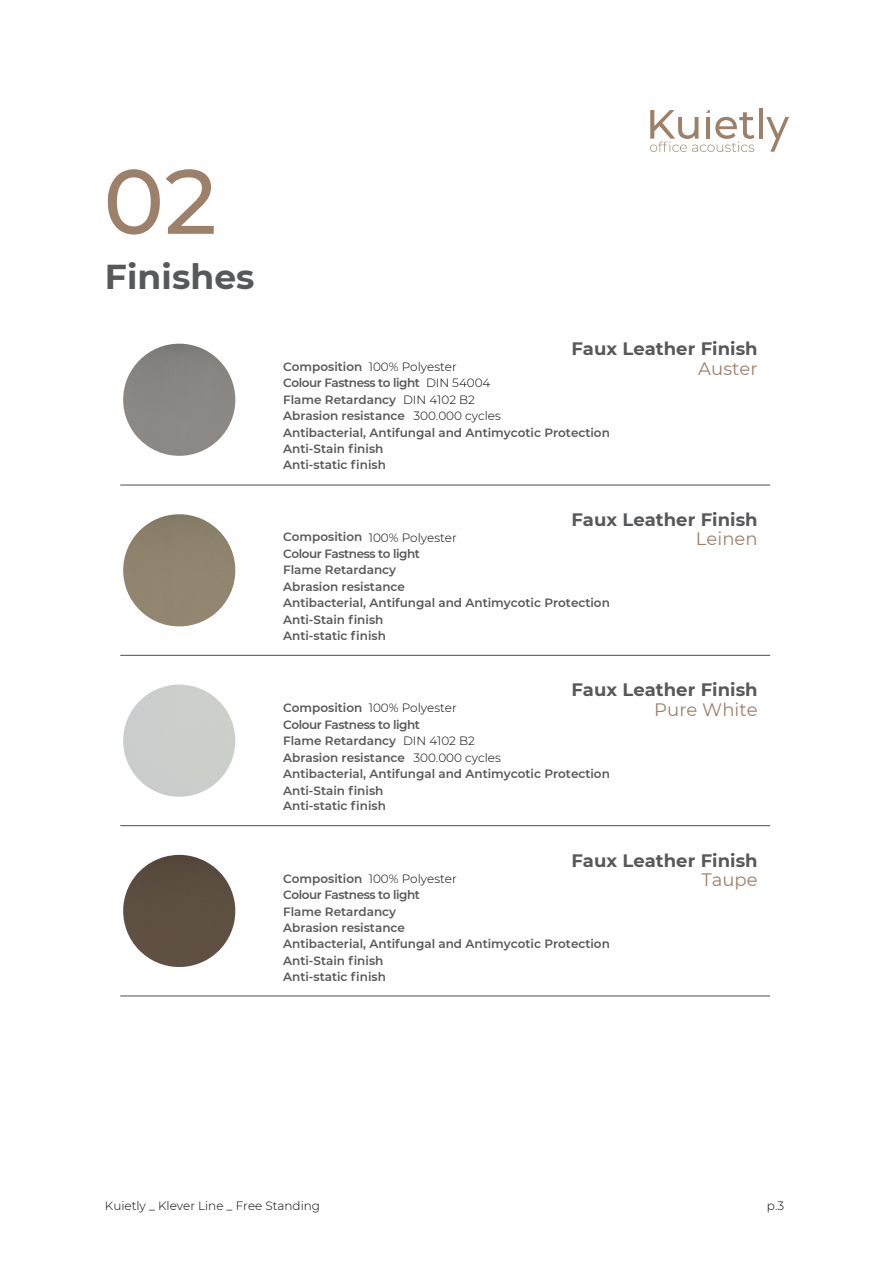
<style>
.page{position:relative;width:893px;height:1263px;background:#fff}
.page>*{position:absolute;margin:0;border:0;box-sizing:border-box;transform-origin:0 0}
.t1{font:500 91.2px "Montserrat";color:#9d8069}
.t2{font:700 34.5px "Montserrat";letter-spacing:.005em;color:#57585a}
.t3{font:700 18px "Montserrat";letter-spacing:.005em;color:#57585a}
.t4{font:18px "Montserrat";letter-spacing:.005em;color:#9d8069}
.t5{font:600 12px/16.4px "Montserrat";color:#57585a}
.t6{font:300 12px/16.5px "Montserrat";color:#000001}
.t7{font:600 12px/16.5px "Montserrat";letter-spacing:-.035em;color:#57585a}
.s1{font-weight:600;color:#57585a}
.s2{font-weight:300;color:#000001}
</style>
<div class="page">
<hr style="left:120px;top:484px;width:650px;height:2px;background:#57585a">
<hr style="left:120px;top:655px;width:650px;height:1px;background:#57585a">
<hr style="left:120px;top:825px;width:650px;height:1px;background:#57585a">
<hr style="left:120px;top:995px;width:650px;height:1px;background:#57585a">
<img style="left:123px;top:344px;width:112px;height:112px;border-radius:56px">
<img style="left:123px;top:514px;width:112px;height:112px;border-radius:56px">
<div style="left:123px;top:684px;width:112px;height:113px;background:#cccecb;border-radius:56px"></div>
<img style="left:123px;top:855px;width:113px;height:112px">
<svg style="left:650px;top:110px;width:104px;height:42px"></svg>
<hr style="left:759px;top:108px;width:4px;height:31px;background:#9d8069">
<svg style="left:766px;top:117px;width:23px;height:35px"></svg>
<h1 class="t1" style="left:103px;top:138px;width:115px">02</h1>
<h2 class="t2" style="left:105px;top:252px;width:151px">Finishes</h2>
<h3 class="t3" style="left:571px;top:336px;width:188px">Faux Leather Finish</h3>
<p class="t6" style="left:283px;top:358px;width:175px"><span class="s1">Composition</span> 100% Polyester</p>
<p class="t7" style="left:283px;top:374px;width:209px">Colour Fastness to light <span class="s2">DIN 54004</span></p>
<p class="t6" style="left:403px;top:391px;width:73px">DIN 4102 B2</p>
<p class="t6" style="left:413px;top:407px;width:89px">300.000 cycles</p>
<p class="t5" style="left:283px;top:391px;width:115px">Flame Retardancy</p>
<p class="t5" style="left:283px;top:407px;width:328px">Abrasion resistance<br>Antibacterial, Antifungal and Antimycotic Protection<br>Anti-Stain finish<br>Anti-static finish</p>
<h3 class="t4" style="left:698px;top:356px;width:61px">Auster</h3>
<h3 class="t3" style="left:571px;top:506px;width:188px">Faux Leather Finish</h3>
<p class="t5" style="left:283px;top:528px;width:328px">Composition <span class="s2">100% Polyester<br></span>Colour Fastness to light<br>Flame Retardancy<br>Abrasion resistance<br>Antibacterial, Antifungal and Antimycotic Protection<br>Anti-Stain finish<br>Anti-static finish</p>
<h3 class="t4" style="left:696px;top:527px;width:63px">Leinen</h3>
<h3 class="t3" style="left:571px;top:677px;width:188px">Faux Leather Finish</h3>
<p class="t7" style="left:283px;top:699px;width:175px">Composition <span class="s2">100% Polyester<br></span>Colour Fastness to light</p>
<p class="t6" style="left:413px;top:732px;width:89px;text-indent:-10px">DIN 4102 B2<br>300.000 cycles</p>
<p class="t5" style="left:283px;top:732px;width:328px">Flame Retardancy<br>Abrasion resistance<br>Antibacterial, Antifungal and Antimycotic Protection<br>Anti-Stain finish<br>Anti-static finish</p>
<h3 class="t4" style="left:654px;top:697px;width:105px">Pure White</h3>
<h3 class="t3" style="left:571px;top:847px;width:188px">Faux Leather Finish</h3>
<p class="t5" style="left:283px;top:870px;width:328px">Composition <span class="s2">100% Polyester<br></span>Colour Fastness to light<br>Flame Retardancy<br>Abrasion resistance<br>Antibacterial, Antifungal and Antimycotic Protection<br>Anti-Stain finish<br>Anti-static finish</p>
<h3 class="t4" style="left:701px;top:867px;width:58px">Taupe</h3>
<p class="t6" style="left:105px;top:1197px;width:217px">Kuietly _ Klever Line _ Free Standing</p>
<p class="t6" style="left:767px;top:1197px;width:19px">p.3</p>
</div>
